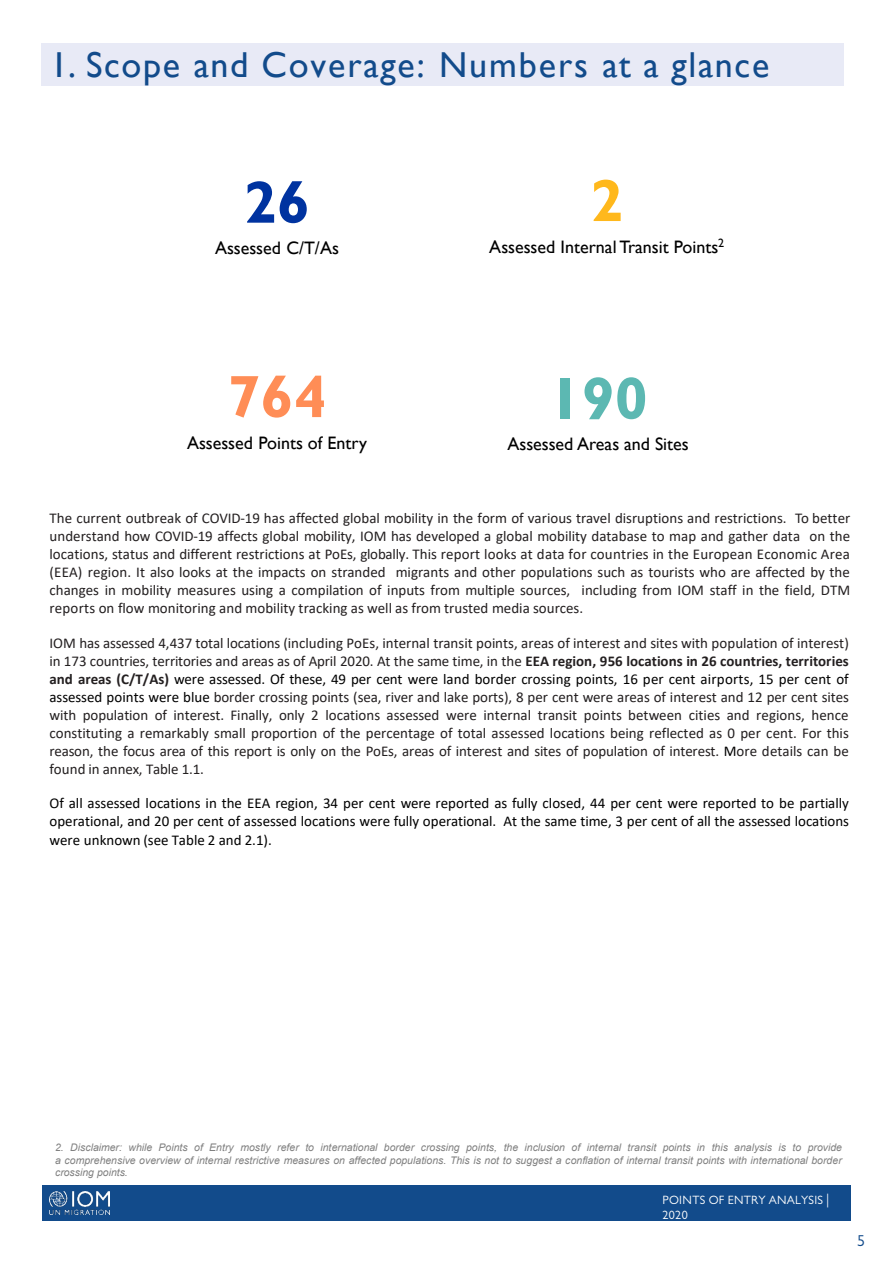
<style>
.page{position:relative;width:893px;height:1264px;background:#fff}
.page>*{position:absolute;margin:0;border:0;box-sizing:border-box;transform-origin:0 0}
.t1{font:700 60px "Gill Sans";color:#5cb8b2}
.t2{font:700 60px "Gill Sans";color:#ff8d56}
.t3{font:700 60px "Gill Sans";color:#0033a0}
.t4{font:700 60px "Gill Sans";color:#ffb81c}
.t5{font:36px "Gill Sans";letter-spacing:.05em;color:#124b8b}
.t6{font:18px "Gill Sans";color:#000}
.t7{font:15.9px "Gill Sans Nova";color:#124b8b}
.t8{font:15px/18px "Calibri";color:#231f20;text-align:justify}
.t9{font:15px/18px "Calibri";letter-spacing:-.005em;color:#000;text-align:justify}
.Slide{font:12px/15.1px "Gill Sans MT Pro";letter-spacing:.02em;color:#fff}
.t10{font:italic 10.5px/12.6px "Arial";color:#7f7f7f;text-align:justify}
.s1{font-weight:700}
.s2{color:#000}
.s3{font-weight:300;font-size:15px}
</style>
<div class="page">
<div style="left:42px;top:1185px;width:808px;height:35px;background:#124b8b"></div>
<img style="left:49px;top:1191px;width:60px;height:22px">
<div style="left:42px;top:43px;width:802px;height:43px;background:#e8eaf6"></div>
<h2 class="t5" style="left:50px;top:44px;width:720px">1. Scope and Coverage: Numbers at a glance</h2>
<h1 class="t3" style="left:244px;top:166px;width:68px">26</h1>
<p class="t6" style="left:215px;top:237px;width:125px">Assessed C/T/As</p>
<p class="t2" style="left:227px;top:360px;width:101px">764</p>
<p class="t6" style="left:187px;top:432px;width:181px">Assessed Points of Entry</p>
<p class="t4" style="left:590px;top:165px;width:35px">2</p>
<p class="t6" style="left:489px;top:236px;width:236px">Assessed Internal Transit Points<sup>2</sup></p>
<p class="t1" style="left:548px;top:362px;width:101px">190</p>
<p class="t6" style="left:507px;top:433px;width:183px">Assessed Areas and Sites</p>
<p class="t8" style="left:49px;top:509px;width:802px">The current outbreak of COVID-19 has affected global mobility in the form of various travel disruptions and restrictions. To better understand how COVID-19 affects global mobility, IOM has developed a global mobility database to map and gather data on the locations, status and different restrictions at PoEs, globally. This report looks at data for countries in the European Economic Area (EEA) region. It also looks at the impacts on stranded migrants and other populations such as tourists who are affected by the changes in mobility measures using a compilation of inputs from multiple sources, including from IOM staff in the field, DTM reports on flow monitoring and mobility tracking as well as from trusted media sources.</p>
<p class="t8" style="left:49px;top:633px;width:801px">IOM has assessed 4,437 total locations (including PoEs, internal transit points, areas of interest and sites with population of interest) in 173 countries, territories and areas as of April 2020. At the same time, in the <span class="s1">EEA region, 956 locations in 26 countries, territories and areas (C/T/As)</span> <span class="s2">were assessed. Of these, 49 per cent were land border crossing points, 16 per cent airports, 15 per cent of assessed points were blue</span> border crossing points (sea, river and lake ports), 8 per cent were areas of interest and 12 per cent sites with population of interest. Finally, only 2 locations assessed were internal transit points between cities and regions, hence constituting a remarkably small proportion of the percentage of total assessed locations being reflected as 0 per cent. For this reason, the focus area of this report is only on the PoEs, areas of interest and sites of population of interest. <span class="s2">M</span>ore details can be found in annex, Table 1.1.</p>
<p class="t9" style="left:49px;top:794px;width:801px">Of all assessed locations in the EEA region, 34 per cent were reported as fully closed, 44 per cent were reported to be partially operational, and 20 per cent of assessed locations were fully operational. At the same time, 3 per cent of all the assessed locations were unknown (see Table 2 and 2.1).</p>
<p class="t10" style="left:55px;top:1140px;width:788px">2. Disclaimer: while Points of Entry mostly refer to international border crossing points, the inclusion of internal transit points in this analysis is to provide a comprehensive overview of internal restrictive measures on affected populations. This is not to suggest a conflation of internal transit points with international border crossing points.</p>
<p class="Slide" style="left:662px;top:1191px;width:169px">POINTS OF ENTRY ANALYSIS <span class="s3">|<br></span>2020</p>
<p class="t7" style="left:857px;top:1230px;width:9px">5</p>
</div>
